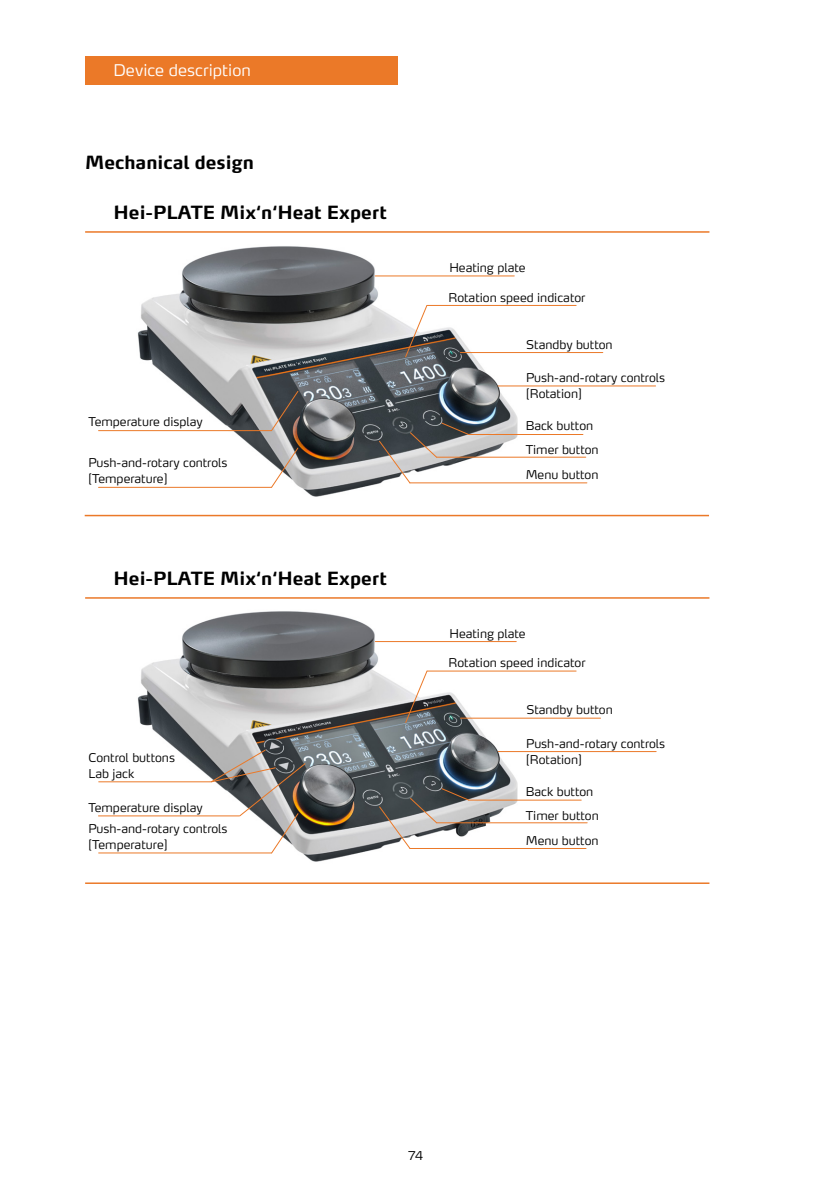
<style>
.page{position:relative;width:840px;height:1191px;background:#fff}
.page>*{position:absolute;margin:0;border:0;box-sizing:border-box;transform-origin:0 0}
.t1{font:700 18px "Max OT";color:#000}
.t2{font:300 16px "Max OT";color:#fff}
.t3{font:300 12px/16px "Max OT";color:#000}
</style>
<div class="page">
<div style="left:85px;top:57px;width:312px;height:28px;background:#eb7928"></div>
<img style="left:137px;top:246px;width:388px;height:251px">
<hr style="left:375px;top:275px;width:139px;height:1px;background:#eb7928">
<hr style="left:427px;top:305px;width:149px;height:1px;background:#eb7928">
<svg style="left:404px;top:304px;width:24px;height:54px"></svg>
<hr style="left:460px;top:352px;width:142px;height:1px;background:#eb7928">
<hr style="left:498px;top:385px;width:157px;height:1px;background:#eb7928">
<hr style="left:468px;top:434px;width:114px;height:1px;background:#eb7928">
<hr style="left:436px;top:457px;width:149px;height:1px;background:#eb7928">
<hr style="left:409px;top:482px;width:177px;height:1px;background:#eb7928">
<svg style="left:378px;top:422px;width:91px;height:62px"></svg>
<hr style="left:98px;top:430px;width:173px;height:1px;background:#eb7928">
<svg style="left:270px;top:390px;width:29px;height:42px"></svg>
<hr style="left:98px;top:487px;width:173px;height:1px;background:#eb7928">
<svg style="left:270px;top:447px;width:29px;height:42px"></svg>
<img style="left:137px;top:611px;width:389px;height:251px">
<hr style="left:375px;top:641px;width:141px;height:1px;background:#eb7928">
<hr style="left:427px;top:670px;width:148px;height:1px;background:#eb7928">
<svg style="left:404px;top:670px;width:24px;height:54px"></svg>
<hr style="left:460px;top:717px;width:140px;height:1px;background:#eb7928">
<hr style="left:498px;top:751px;width:157px;height:1px;background:#eb7928">
<hr style="left:468px;top:799px;width:113px;height:1px;background:#eb7928">
<hr style="left:436px;top:822px;width:151px;height:1px;background:#eb7928">
<hr style="left:409px;top:848px;width:176px;height:1px;background:#eb7928">
<svg style="left:378px;top:787px;width:91px;height:63px"></svg>
<hr style="left:98px;top:815px;width:141px;height:1px;background:#eb7928">
<hr style="left:99px;top:852px;width:172px;height:1px;background:#eb7928">
<hr style="left:99px;top:781px;width:112px;height:1px;background:#eb7928">
<svg style="left:210px;top:748px;width:96px;height:106px"></svg>
<hr style="left:85px;top:231px;width:624px;height:2px;background:#eb7928">
<hr style="left:85px;top:515px;width:623px;height:1px;background:#eb7928">
<hr style="left:85px;top:597px;width:624px;height:1px;background:#eb7928">
<hr style="left:85px;top:882px;width:624px;height:2px;background:#eb7928">
<h2 class="t2" style="left:113px;top:60px;width:139px">Device description</h2>
<h1 class="t1" style="left:85px;top:151px;width:170px">Mechanical design</h1>
<h1 class="t1" style="left:113px;top:201px;width:275px">Hei-PLATE Mix‘n‘Heat Expert</h1>
<p class="t3" style="left:88px;top:413px;width:116px">Temperature display</p>
<p class="t3" style="left:88px;top:454px;width:141px">Push-and-rotary controls [Temperature]</p>
<h1 class="t1" style="left:113px;top:566px;width:275px">Hei-PLATE Mix‘n‘Heat Expert</h1>
<p class="t3" style="left:88px;top:749px;width:88px">Control buttons<br>Lab jack</p>
<p class="t3" style="left:88px;top:799px;width:116px">Temperature display</p>
<p class="t3" style="left:88px;top:820px;width:141px">Push-and-rotary controls [Temperature]</p>
<p class="t3" style="left:449px;top:260px;width:78px">Heating plate</p>
<p class="t3" style="left:448px;top:289px;width:138px">Rotation speed indicator</p>
<p class="t3" style="left:526px;top:336px;width:88px">Standby button</p>
<p class="t3" style="left:525px;top:369px;width:141px">Push-and-rotary controls [Rotation]</p>
<p class="t3" style="left:525px;top:413px;width:74px;line-height:24.8px">Back button<br>Timer button<br>Menu button</p>
<p class="t3" style="left:449px;top:625px;width:78px">Heating plate</p>
<p class="t3" style="left:448px;top:654px;width:138px">Rotation speed indicator</p>
<p class="t3" style="left:526px;top:702px;width:88px">Standby button</p>
<p class="t3" style="left:526px;top:735px;width:141px">Push-and-rotary controls [Rotation]</p>
<p class="t3" style="left:525px;top:778px;width:74px;line-height:24.8px">Back button<br>Timer button<br>Menu button</p>
<p class="t3" style="left:408px;top:1147px;width:16px">74</p>
</div>
